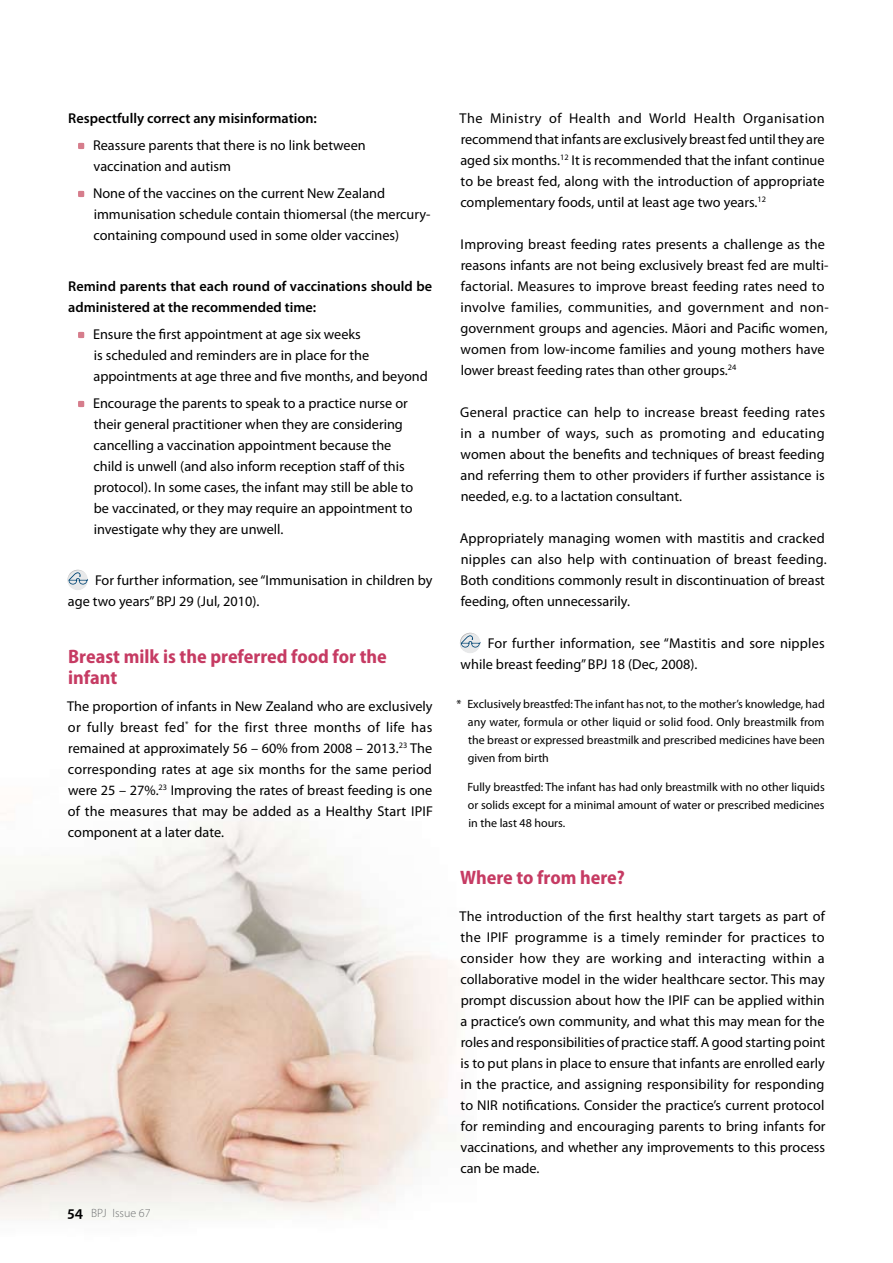
<style>
.page{position:relative;width:893px;height:1263px;background:#fff}
.page>*{position:absolute;margin:0;border:0;box-sizing:border-box;transform-origin:0 0}
.t1{font:700 semi-condensed 19.5px/21px "Myriad Pro";color:#c63b63}
.t2{font:14.25px/21px "Myriad Pro";color:#000}
.t3{font:600 14.25px/21px "Myriad Pro";color:#000}
.t4{font:12px/18px "Myriad Pro";color:#000;text-align:justify}
.t5{font:300 12px "Myriad Pro";color:#707173}
.s1{font-weight:600;font-size:15.75px;color:#000}
</style>
<div class="page">
<img style="left:0;top:810px;width:461px;height:410px">
<svg style="left:78px;top:143px;width:6px;height:6px"></svg>
<svg style="left:78px;top:191px;width:6px;height:6px"></svg>
<svg style="left:78px;top:332px;width:6px;height:6px"></svg>
<svg style="left:78px;top:401px;width:6px;height:6px"></svg>
<div style="left:65px;top:567px;width:24px;height:24px;background:#000;opacity:.4"></div>
<svg style="left:69px;top:572px;width:19px;height:12px"></svg>
<div style="left:458px;top:630px;width:24px;height:24px;background:#000;opacity:.4"></div>
<svg style="left:461px;top:635px;width:19px;height:12px"></svg>
<p class="t3" style="left:68px;top:107px;width:250px">Respectfully correct any misinformation:</p>
<p class="t2" style="left:93px;top:134px;width:274px">Reassure parents that there is no link between vaccination and autism</p>
<p class="t2" style="left:93px;top:182px;width:339px">None of the vaccines on the current New Zealand immunisation schedule contain thiomersal (the mercury&shy;containing compound used in some older vaccines)</p>
<p class="t3" style="left:68px;top:275px;width:366px">Remind parents that each round of vaccinations should be administered at the recommended time:</p>
<p class="t2" style="left:93px;top:323px;width:336px">Ensure the first appointment at age six weeks<br>is scheduled and reminders are in place for the appointments at age three and five months, and beyond</p>
<p class="t2" style="left:93px;top:392px;width:322px">Encourage the parents to speak to a practice nurse or their general practitioner when they are considering cancelling a vaccination appointment because the child is unwell (and also inform reception staff of this protocol). In some cases, the infant may still be able to be vaccinated, or they may require an appointment to investigate why they are unwell.</p>
<p class="t2" style="left:68px;top:569px;width:366px;text-indent:27px">For further information, see “Immunisation in children by age two years” BPJ 29 (Jul, 2010).</p>
<h1 class="t1" style="left:68px;top:646px;width:320px">Breast milk is the preferred food for the infant</h1>
<p class="t2" style="left:67px;top:695px;width:367px;text-align:justify">The proportion of infants in New Zealand who are exclusively or fully breast fed<sup>*</sup> for the first three months of life has remained at approximately 56 – 60% from 2008 – 2013.<sup>23</sup> The corresponding rates at age six months for the same period were 25 – 27%.<sup>23</sup> Improving the rates of breast feeding is one of the measures that may be added as a Healthy Start IPIF component at a later date.</p>
<p class="t5" style="left:68px;top:1206px;width:85px"><span class="s1">54</span> BPJ Issue 67</p>
<p class="t2" style="left:460px;top:108px;width:367px;text-align:justify">The Ministry of Health and World Health Organisation recommend that infants are exclusively breast fed until they are aged six months.<sup>12</sup> It is recommended that the infant continue to be breast fed, along with the introduction of appropriate complementary foods, until at least age two years.<sup>12</sup></p>
<p class="t2" style="left:460px;top:233px;width:370px">Improving breast feeding rates presents a challenge as the reasons infants are not being exclusively breast fed are multi&shy;factorial. Measures to improve breast feeding rates need to involve families, communities, and government and non&shy;government groups and agencies. Māori and Pacific women, women from low-income families and young mothers have lower breast feeding rates than other groups.<sup>24</sup></p>
<p class="t2" style="left:460px;top:401px;width:366px;text-align:justify">General practice can help to increase breast feeding rates in a number of ways, such as promoting and educating women about the benefits and techniques of breast feeding and referring them to other providers if further assistance is needed, e.g. to a lactation consultant.</p>
<p class="t2" style="left:460px;top:528px;width:369px">Appropriately managing women with mastitis and cracked nipples can also help with continuation of breast feeding.<br>Both conditions commonly result in discontinuation of breast feeding, often unnecessarily.</p>
<p class="t2" style="left:461px;top:632px;width:366px;text-indent:27px">For further information, see “Mastitis and sore nipples while breast feeding” BPJ 18 (Dec, 2008).</p>
<p class="t4" style="left:468px;top:695px;width:359px;text-indent:-11px">* Exclusively breastfed: The infant has not, to the mother’s knowledge, had any water, formula or other liquid or solid food. Only breastmilk from the breast or expressed breastmilk and prescribed medicines have been given from birth</p>
<p class="t4" style="left:467px;top:777px;width:359px">Fully breastfed: The infant has had only breastmilk with no other liquids or solids except for a minimal amount of water or prescribed medicines in the last 48 hours.</p>
<h1 class="t1" style="left:460px;top:867px;width:166px">Where to from here?</h1>
<p class="t2" style="left:460px;top:905px;width:367px;text-align:justify">The introduction of the first healthy start targets as part of the IPIF programme is a timely reminder for practices to consider how they are working and interacting within a collaborative model in the wider healthcare sector. This may prompt discussion about how the IPIF can be applied within a practice’s own community, and what this may mean for the roles and responsibilities of practice staff. A good starting point is to put plans in place to ensure that infants are enrolled early in the practice, and assigning responsibility for responding to NIR notifications. Consider the practice’s current protocol for reminding and encouraging parents to bring infants for vaccinations, and whether any improvements to this process can be made.</p>
</div>
